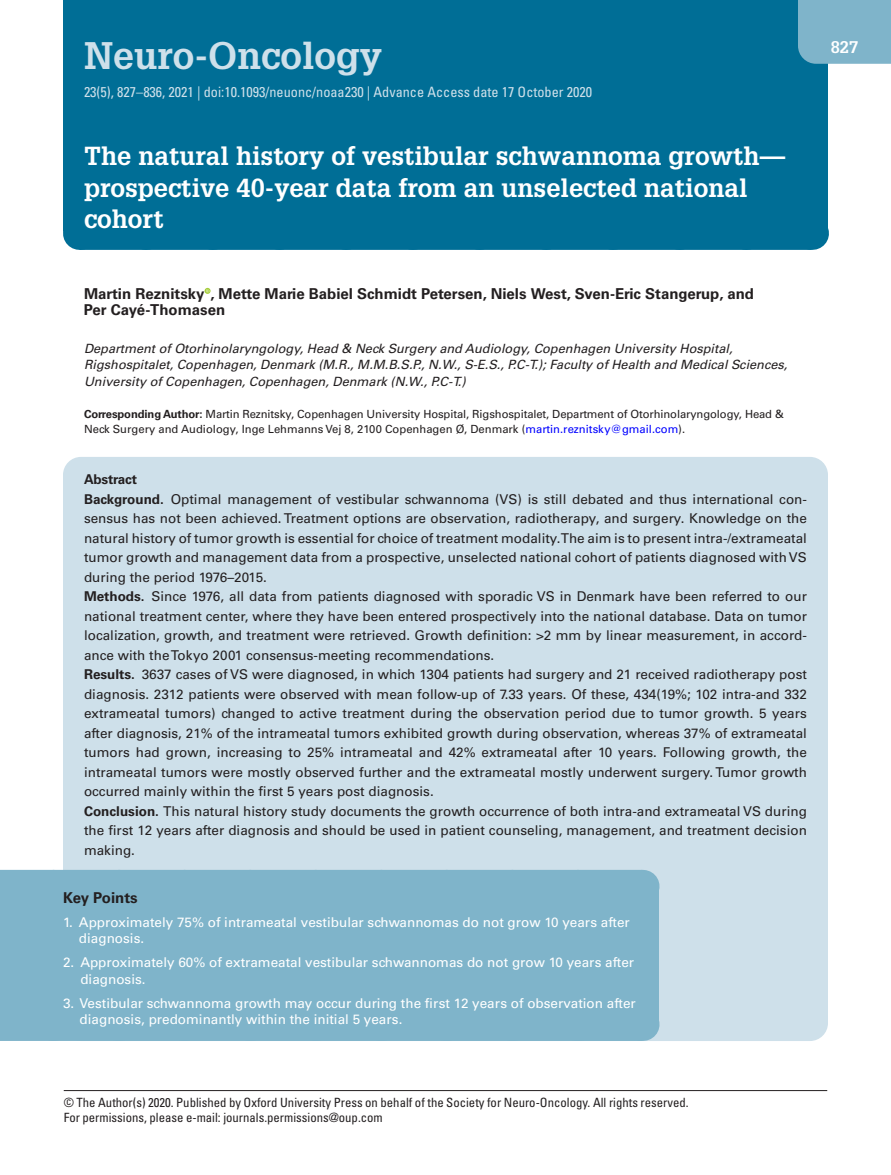
<style>
.page{position:relative;width:891px;height:1175px;background:#fff}
.page>*{position:absolute;margin:0;border:0;box-sizing:border-box;transform-origin:0 0}
.t1{font:700 37.5px "Glypha LT Std";color:#cee0ea}
.t2{font:700 25.5px/31.5px "Glypha LT Std";color:#fff}
.t3{font:700 16.5px "Glypha LT Std";color:#fff}
.t4{font:700 15px/16.5px "Univers LT Std";color:#231f20}
.t5{font:condensed 14.25px "Univers LT Std";color:#cee0ea}
.t6{font:13.5px/19.5px "Univers LT Std";color:#231f20}
.t7{font:13.5px/16.5px "Univers LT Std";color:#fff}
.t8{font:italic 12.75px/16.5px "Univers LT Std";color:#231f20}
.t9{font:condensed 12.75px/15px "Univers LT Std";color:#231f20}
.t10{font:11.25px/15px "Univers LT Std";letter-spacing:-.01em;color:#231f20}
.s1{font-weight:700}
.s2{color:#00f}
</style>
<div class="page">
<div style="left:63px;top:0;width:765px;height:166px;background:#006e96"></div>
<div style="left:798px;top:0;width:93px;height:64px;background:#7fb4ca"></div>
<div style="left:63px;top:457px;width:765px;height:584px;background:#cee0ea;border-radius:18px"></div>
<hr style="left:64px;top:1090px;width:763px;height:1px;background:#231f20">
<div style="left:63px;top:164px;width:765px;height:67px;background:#006e96"></div>
<div style="left:80px;top:217px;width:732px;height:33px;background:#006e96"></div>
<svg style="left:148px;top:249px;width:630px;height:1px"></svg>
<hr style="left:812px;top:217px;width:1px;height:33px;background:#006e96">
<div style="left:0;top:870px;width:642px;height:33px;background:#7fb4ca"></div>
<hr style="left:642px;top:870px;width:1px;height:33px;background:#7fb4ca">
<div style="left:0;top:903px;width:659px;height:44px;background:#7fb4ca"></div>
<div style="left:0;top:944px;width:659px;height:57px;background:#7fb4ca"></div>
<div style="left:0;top:984px;width:659px;height:44px;background:#7fb4ca"></div>
<div style="left:0;top:1008px;width:642px;height:33px;background:#7fb4ca"></div>
<hr style="left:642px;top:1008px;width:1px;height:33px;background:#7fb4ca">
<svg style="left:205px;top:288px;width:6px;height:6px"></svg>
<h1 class="t1" style="left:84px;top:32px;width:299px">Neuro-Oncology</h1>
<p class="t5" style="left:84px;top:83px;width:510px">23(5), 827–836, 2021 | doi:10.1093/neuonc/noaa230 | Advance Access date 17 October 2020</p>
<h2 class="t2" style="left:84px;top:140px;width:703px">The natural history of vestibular schwannoma growth— prospective 40-year data from an unselected national cohort</h2>
<p class="t4" style="left:84px;top:285px;width:672px">Martin Reznitsky , Mette Marie Babiel Schmidt Petersen, Niels West, Sven-Eric Stangerup, and<br>Per Cayé-Thomasen</p>
<p class="t8" style="left:84px;top:340px;width:705px">Department of Otorhinolaryngology, Head &amp; Neck Surgery and Audiology, Copenhagen University Hospital,<br>Rigshospitalet, Copenhagen, Denmark (M.R., M.M.B.S.P., N.W., S-E.S., P.C-T.); Faculty of Health and Medical Sciences,<br>University of Copenhagen, Copenhagen, Denmark (N.W., P.C-T.)</p>
<p class="t10" style="left:84px;top:407px;width:701px"><span class="s1">Corresponding Author:</span> Martin Reznitsky, Copenhagen University Hospital, Rigshospitalet, Department of Otorhinolaryngology, Head &amp;<br>Neck Surgery and Audiology, Inge Lehmanns Vej 8, 2100 Copenhagen Ø, Denmark (<span class="s2">martin.reznitsky@gmail.com</span>).</p>
<p class="t6" style="left:84px;top:470px;width:725px"><span class="s1">Abstract<br>Background.</span> Optimal management of vestibular schwannoma (VS) is still debated and thus international con&shy;sensus has not been achieved. Treatment options are observation, radiotherapy, and surgery. Knowledge on the natural history of tumor growth is essential for choice of treatment modality. The aim is to present intra-/extrameatal tumor growth and management data from a prospective, unselected national cohort of patients diagnosed with VS during the period 1976–2015.<br><span class="s1">Methods.</span> Since 1976, all data from patients diagnosed with sporadic VS in Denmark have been referred to our national treatment center, where they have been entered prospectively into the national database. Data on tumor localization, growth, and treatment were retrieved. Growth definition: &gt;2 mm by linear measurement, in accord&shy;ance with the Tokyo 2001 consensus-meeting recommendations.<br><span class="s1">Results.</span> 3637 cases of VS were diagnosed, in which 1304 patients had surgery and 21 received radiotherapy post diagnosis. 2312 patients were observed with mean follow-up of 7.33 years. Of these, 434(19%; 102 intra-and 332 extrameatal tumors) changed to active treatment during the observation period due to tumor growth. 5 years after diagnosis, 21% of the intrameatal tumors exhibited growth during observation, whereas 37% of extrameatal tumors had grown, increasing to 25% intrameatal and 42% extrameatal after 10 years. Following growth, the intrameatal tumors were mostly observed further and the extrameatal mostly underwent surgery. Tumor growth occurred mainly within the first 5 years post diagnosis.<br><span class="s1">Conclusion.</span> This natural history study documents the growth occurrence of both intra-and extrameatal VS during the first 12 years after diagnosis and should be used in patient counseling, management, and treatment decision making.</p>
<p class="t4" style="left:63px;top:889px;width:76px">Key Points</p>
<p class="t7" style="left:79px;top:914px;width:552px;text-indent:-16px">1. Approximately 75% of intrameatal vestibular schwannomas do not grow 10 years after diagnosis.</p>
<p class="t7" style="left:80px;top:954px;width:555px;text-indent:-17px">2. Approximately 60% of extrameatal vestibular schwannomas do not grow 10 years after diagnosis.</p>
<p class="t7" style="left:80px;top:995px;width:558px;text-indent:-17px">3. Vestibular schwannoma growth may occur during the first 12 years of observation after diagnosis, predominantly within the initial 5 years.</p>
<p class="t3" style="left:831px;top:37px;width:29px">827</p>
<p class="t9" style="left:64px;top:1095px;width:626px">© The Author(s) 2020. Published by Oxford University Press on behalf of the Society for Neuro-Oncology. All rights reserved.<br>For permissions, please e-mail: journals.permissions@oup.com</p>
</div>
